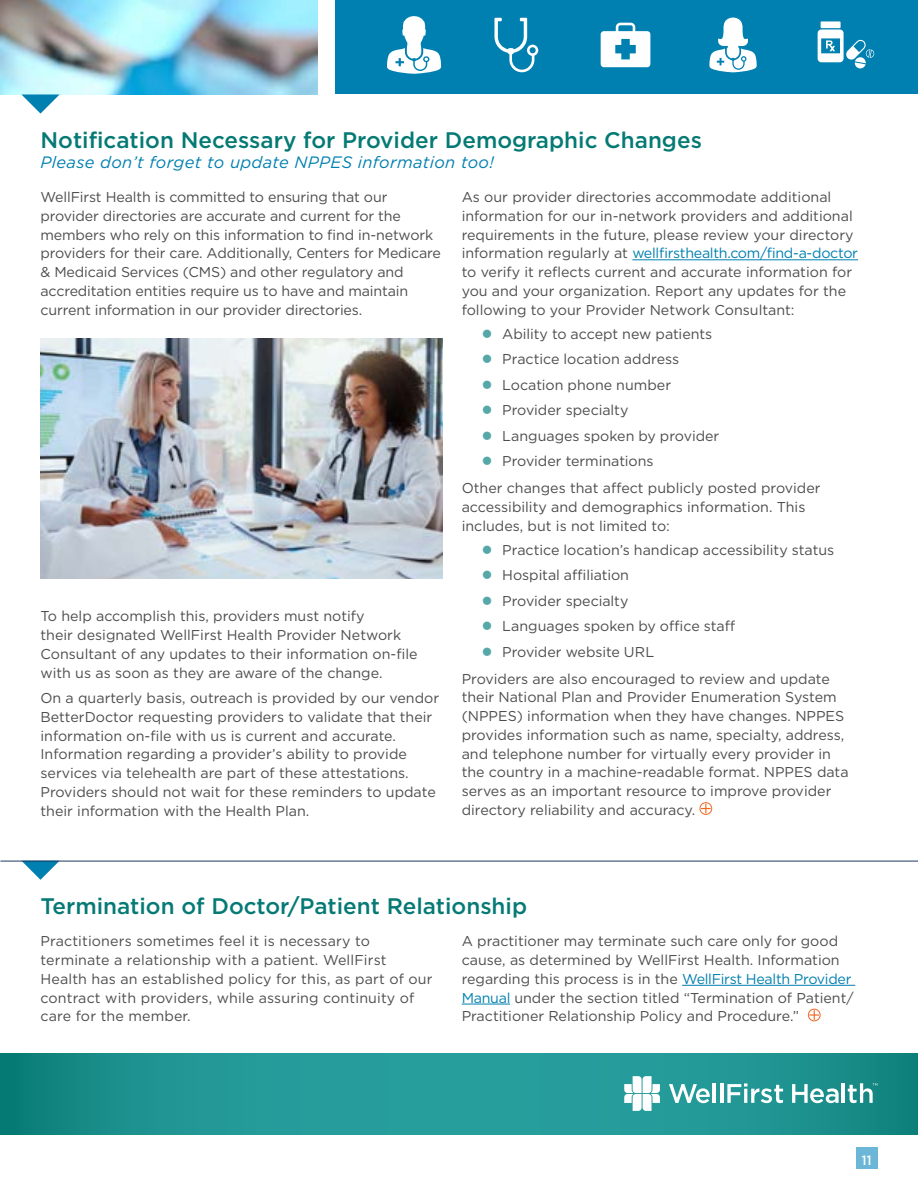
<style>
.page{position:relative;width:918px;height:1188px;background:#fff}
.page>*{position:absolute;margin:0;border:0;box-sizing:border-box;transform-origin:0 0}
.t1{font:500 22.5px "Gotham";color:#057a75}
.t2{font:italic 16.5px "Gotham";letter-spacing:.02em;color:#0080b0}
.t3{font:14.25px/18.8px "Gotham";color:#4d4d4f}
.t4{font:500 13.5px "Gotham Narrow";color:#fff}
.s1{color:#0080b0}
</style>
<div class="page">
<img style="left:0;top:0;width:317px;height:94px">
<svg style="left:0;top:1053px;width:918px;height:81px;background:#209593"></svg>
<div style="left:856px;top:1148px;width:22px;height:21px;background:#6cb7d7"></div>
<svg style="left:624px;top:1076px;width:36px;height:35px"></svg>
<svg style="left:669px;top:1084px;width:41px;height:19px"></svg>
<hr style="left:713px;top:1083px;width:3px;height:20px;background:#fff">
<hr style="left:720px;top:1083px;width:3px;height:20px;background:#fff">
<svg style="left:727px;top:1083px;width:56px;height:20px"></svg>
<svg style="left:792px;top:1084px;width:47px;height:19px"></svg>
<hr style="left:842px;top:1083px;width:3px;height:20px;background:#fff">
<svg style="left:848px;top:1083px;width:30px;height:20px"></svg>
<svg style="left:21px;top:94px;width:39px;height:20px"></svg>
<div style="left:335px;top:0;width:583px;height:94px;background:#0080b0"></div>
<svg style="left:709px;top:17px;width:48px;height:55px"></svg>
<svg style="left:387px;top:16px;width:54px;height:58px"></svg>
<div style="left:821px;top:21px;width:20px;height:7px;background:#fff"></div>
<svg style="left:818px;top:29px;width:56px;height:40px"></svg>
<svg style="left:601px;top:23px;width:49px;height:44px"></svg>
<svg style="left:494px;top:18px;width:44px;height:54px"></svg>
<hr style="left:632px;top:259px;width:226px;height:1px;background:#0080b0">
<div style="left:700px;top:802px;width:12px;height:13px;border:1px solid #f26722;border-radius:50%"></div>
<svg style="left:701px;top:804px;width:10px;height:9px"></svg>
<img style="left:40px;top:339px;width:403px;height:240px">
<svg style="left:23px;top:862px;width:36px;height:18px"></svg>
<hr style="left:0;top:861px;width:918px;height:1px;background:#1d3760">
<hr style="left:682px;top:985px;width:173px;height:1px;background:#0080b0">
<hr style="left:462px;top:1004px;width:48px;height:1px;background:#0080b0">
<div style="left:808px;top:1009px;width:13px;height:12px;border:1px solid #f26722;border-radius:50%"></div>
<svg style="left:809px;top:1010px;width:10px;height:10px"></svg>
<p class="t1" style="left:40px;top:125px;width:663px">Notification Necessary for Provider Demographic Changes</p>
<p class="t2" style="left:40px;top:152px;width:455px">Please don’t forget to update NPPES information too!</p>
<p class="t3" style="left:40px;top:187px;width:402px">WellFirst Health is committed to ensuring that our provider directories are accurate and current for the members who rely on this information to find in-network providers for their care. Additionally, Centers for Medicare &amp; Medicaid Services (CMS) and other regulatory and accreditation entities require us to have and maintain current information in our provider directories.</p>
<p class="t3" style="left:462px;top:187px;width:398px">As our provider directories accommodate additional information for our in-network providers and additional requirements in the future, please review your directory information regularly at <span class="s1">wellfirsthealth.com/find-a-doctor </span>to verify it reflects current and accurate information for you and your organization. Report any updates for the following to your Provider Network Consultant:</p>
<p class="t3" style="left:502px;top:324px;width:212px">Ability to accept new patients</p>
<p class="t3" style="left:502px;top:349px;width:179px">Practice location address</p>
<p class="t3" style="left:502px;top:375px;width:171px">Location phone number</p>
<p class="t3" style="left:502px;top:400px;width:128px">Provider specialty</p>
<p class="t3" style="left:502px;top:426px;width:219px">Languages spoken by provider</p>
<p class="t3" style="left:502px;top:451px;width:153px">Provider terminations</p>
<p class="t3" style="left:462px;top:478px;width:360px">Other changes that affect publicly posted provider accessibility and demographics information. This includes, but is not limited to:</p>
<p class="t3" style="left:502px;top:540px;width:334px">Practice location’s handicap accessibility status</p>
<p class="t3" style="left:502px;top:565px;width:128px">Hospital affiliation</p>
<p class="t3" style="left:502px;top:591px;width:128px">Provider specialty</p>
<p class="t3" style="left:502px;top:616px;width:235px">Languages spoken by office staff</p>
<p class="t3" style="left:502px;top:642px;width:153px">Provider website URL</p>
<p class="t3" style="left:462px;top:669px;width:388px">Providers are also encouraged to review and update their National Plan and Provider Enumeration System (NPPES) information when they have changes. NPPES provides information such as name, specialty, address, and telephone number for virtually every provider in the country in a machine-readable format. NPPES data serves as an important resource to improve provider directory reliability and accuracy.</p>
<p class="t3" style="left:40px;top:607px;width:379px">To help accomplish this, providers must notify<br>their designated WellFirst Health Provider Network Consultant of any updates to their information on-file with us as soon as they are aware of the change.</p>
<p class="t3" style="left:40px;top:688px;width:400px">On a quarterly basis, outreach is provided by our vendor BetterDoctor requesting providers to validate that their information on-file with us is current and accurate.<br>Information regarding a provider’s ability to provide services via telehealth are part of these attestations.<br>Providers should not wait for these reminders to update their information with the Health Plan.</p>
<p class="t1" style="left:40px;top:891px;width:488px">Termination of Doctor/Patient Relationship</p>
<p class="t3" style="left:40px;top:932px;width:394px">Practitioners sometimes feel it is necessary to terminate a relationship with a patient. WellFirst Health has an established policy for this, as part of our contract with providers, while assuring continuity of care for the member.</p>
<p class="t3" style="left:462px;top:932px;width:394px">A practitioner may terminate such care only for good cause, as determined by WellFirst Health. Information regarding this process is in the <span class="s1">WellFirst Health Provider Manual</span> under the section titled “Termination of Patient/ Practitioner Relationship Policy and Procedure.”</p>
<p class="t4" style="left:862px;top:1152px;width:11px">11</p>
</div>
